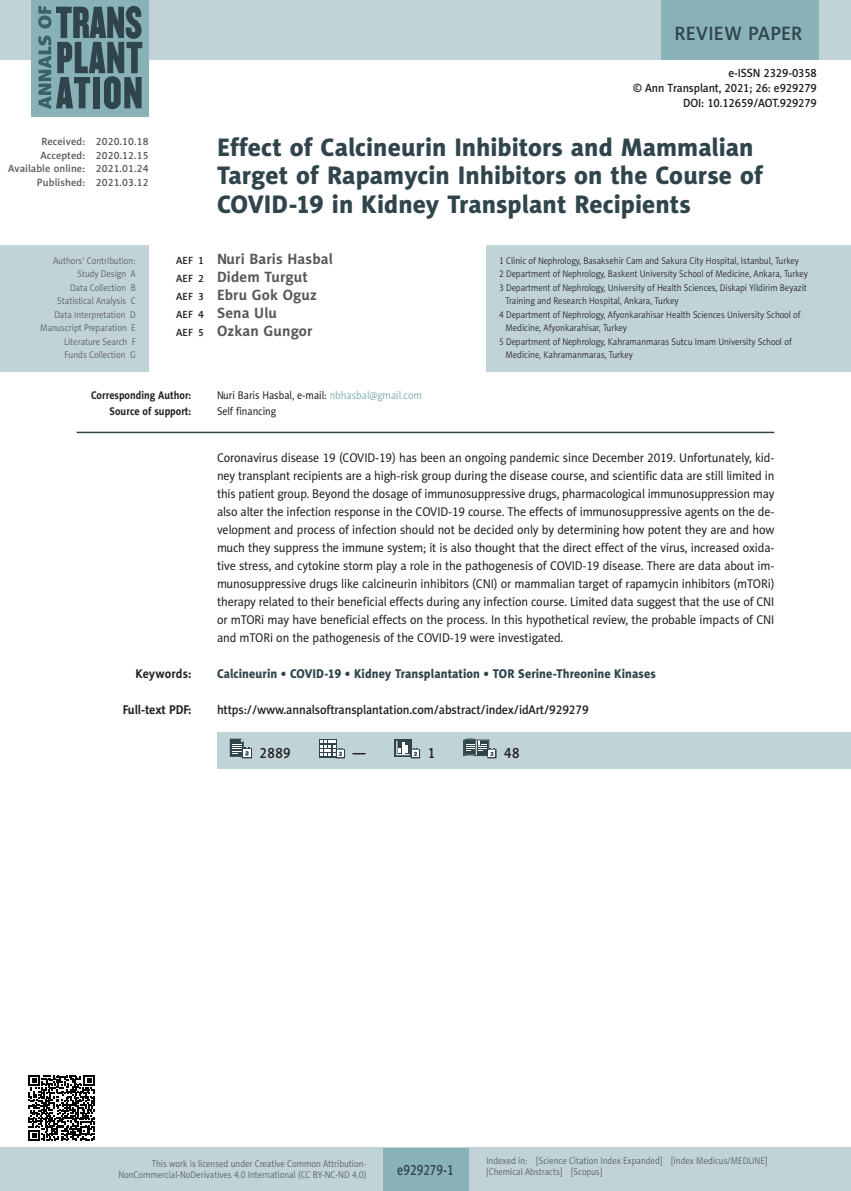
<style>
.page{position:relative;width:851px;height:1191px;background:#fff}
.page>*{position:absolute;margin:0;border:0;box-sizing:border-box;transform-origin:0 0}
.AT_Tytul{font:25.5px/28.5px "Naomi Sans EFN Heavy";color:#2f454b}
.t1{font:19.5px "Naomi Sans EFN Medium";letter-spacing:.01em;color:#2f454b}
.AT_Autorzy{font:700 15px "Naomi Sans EFN";letter-spacing:.01em;color:#57585a}
.AT_e-PAGINA{font:15px "Naomi Sans EFN Medium";color:#2f454b;scale:.8 1}
.AT_dane{font:15px "Naomi Sans EFN Medium";letter-spacing:.03em;color:#231f20;scale:.9 1}
.AT_Summary_body{font:12.75px/18px "Naomi Sans EFN";letter-spacing:-.01em;color:#231f20;text-align:justify;scale:.95 1}
.AT_keywords{font:12.75px "Naomi Sans EFN Heavy";letter-spacing:.005em;color:#2f454b;scale:.95 1}
.AT_full_text_pdf{font:12.75px "Naomi Sans EFN Medium";letter-spacing:-.01em;color:#231f20;scale:.95 1}
.AT_full_text_pdf-2{font:700 12.75px "Naomi Sans EFN";letter-spacing:-.01em;color:#231f20;scale:.95 1}
.AT_keywords-2{font:700 12.75px "Naomi Sans EFN";letter-spacing:.005em;color:#231f20;scale:.95 1}
.AT_full_text_pdf-3{font:12px "Naomi Sans EFN Medium";letter-spacing:-.01em;color:#231f20;scale:.95 1}
.AT_Adres{font:11.25px "Naomi Sans EFN";color:#231f20;scale:.9 1}
.AT_Adres-2{font:700 11.25px "Naomi Sans EFN";color:#231f20;scale:.9 1}
.AT_Support{font:700 11.25px "Naomi Sans EFN";color:#231f20;scale:.9 1}
.AT_Support-2{font:11.25px "Naomi Sans EFN";color:#231f20;scale:.9 1}
.t2{font:10.5px "Naomi Sans EFN Medium";letter-spacing:.01em;color:#57585a}
.AT_Afiliacja{font:9.75px/13.5px "Naomi Sans EFN Light";color:#231f20;scale:.9 1}
.t3{font:9.75px/11.2px "Naomi Sans EFN Light";color:#57585a;scale:.9 1}
.s1{font-family:"Naomi Sans EFN Medium";font-weight:400;font-size:10.5px;color:#231f20}
.s2{color:#89b1b8}
</style>
<div class="page">
<hr style="left:77px;top:432px;width:697px;height:1px;background:#2f454b">
<div style="left:0;top:246px;width:148px;height:126px;background:#c0d3d7"></div>
<div style="left:486px;top:246px;width:364px;height:126px;background:#c0d3d7"></div>
<div style="left:217px;top:732px;width:633px;height:36px;background:#c0d3d7"></div>
<svg style="left:230px;top:738px;width:22px;height:20px"></svg>
<div style="left:319px;top:739px;width:17px;height:18px;background:#2f454b"></div>
<svg style="left:320px;top:740px;width:25px;height:18px"></svg>
<div style="left:394px;top:739px;width:18px;height:18px;background:#2f454b"></div>
<svg style="left:396px;top:741px;width:24px;height:17px"></svg>
<svg style="left:463px;top:738px;width:33px;height:20px"></svg>
<svg style="left:28px;top:1075px;width:67px;height:66px"></svg>
<div style="left:0;top:1148px;width:850px;height:43px;background:#c0d3d7"></div>
<div style="left:383px;top:1147px;width:85px;height:43px;background:#89b1b8"></div>
<div style="left:0;top:0;width:850px;height:60px;background:#c0d3d7"></div>
<div style="left:661px;top:0;width:158px;height:60px;background:#89b1b8"></div>
<div style="left:32px;top:0;width:117px;height:117px;background:#89b1b8"></div>
<svg style="left:38px;top:6px;width:104px;height:103px"></svg>
<h2 class="t1" style="left:674px;top:22px;width:129px">REVIEW PAPER</h2>
<p class="t2" style="left:41px;top:136px;width:109px">Received: 2020.10.18</p>
<p class="t2" style="left:40px;top:149px;width:110px">Accepted: 2020.12.15</p>
<p class="t2" style="left:8px;top:163px;width:142px">Available online: 2021.01.24</p>
<p class="t2" style="left:37px;top:176px;width:113px">Published: 2021.03.12</p>
<p class="t3" style="left:53px;top:255px;width:93px">Authors’ Contribution:</p>
<p class="t3" style="left:77px;top:268px;width:66px">Study Design A</p>
<p class="t3" style="left:70px;top:282px;width:74px">Data Collection B</p>
<p class="t3" style="left:57px;top:295px;width:89px">Statistical Analysis C</p>
<p class="t3" style="left:54px;top:309px;width:92px">Data Interpretation D</p>
<p class="t3" style="left:40px;top:322px;width:107px">Manuscript Preparation E</p>
<p class="t3" style="left:64px;top:336px;width:81px">Literature Search F</p>
<p class="t3" style="left:65px;top:349px;width:80px">Funds Collection G</p>
<p class="AT_full_text_pdf-3" style="left:728px;top:66px;width:95px">e-ISSN 2329-0358</p>
<p class="AT_full_text_pdf-3" style="left:633px;top:81px;width:195px">© Ann Transplant, 2021; 26: e929279</p>
<p class="AT_full_text_pdf-3" style="left:683px;top:96px;width:142px">DOI: 10.12659/AOT.929279</p>
<p class="AT_Tytul" style="left:217px;top:132px;width:547px">Effect of Calcineurin Inhibitors and Mammalian<br>Target of Rapamycin Inhibitors on the Course of<br>COVID-19 in Kidney Transplant Recipients</p>
<p class="AT_Autorzy" style="left:176px;top:250px;width:158px"><span class="s1">AEF 1</span> Nuri Baris Hasbal</p>
<p class="AT_Autorzy" style="left:176px;top:268px;width:133px"><span class="s1">AEF 2</span> Didem Turgut</p>
<p class="AT_Autorzy" style="left:176px;top:286px;width:142px"><span class="s1">AEF 3</span> Ebru Gok Oguz</p>
<p class="AT_Autorzy" style="left:176px;top:304px;width:102px"><span class="s1">AEF 4</span> Sena Ulu</p>
<p class="AT_Autorzy" style="left:176px;top:322px;width:138px"><span class="s1">AEF 5</span> Ozkan Gungor</p>
<p class="AT_Afiliacja" style="left:499px;top:254px;width:335px">1 Clinic of Nephrology, Basaksehir Cam and Sakura City Hospital, Istanbul, Turkey</p>
<p class="AT_Afiliacja" style="left:499px;top:267px;width:345px">2 Department of Nephrology, Baskent University School of Medicine, Ankara, Turkey</p>
<p class="AT_Afiliacja" style="left:505px;top:281px;width:336px;text-indent:-6px">3 Department of Nephrology, University of Health Sciences, Diskapi Yildirim Beyazit<br>Training and Research Hospital, Ankara, Turkey</p>
<p class="AT_Afiliacja" style="left:505px;top:308px;width:329px;text-indent:-6px">4 Department of Nephrology, Afyonkarahisar Health Sciences University School of<br>Medicine, Afyonkarahisar, Turkey</p>
<p class="AT_Afiliacja" style="left:505px;top:335px;width:319px;text-indent:-6px">5 Department of Nephrology, Kahramanmaras Sutcu Imam University School of<br>Medicine, Kahramanmaras, Turkey</p>
<p class="AT_Adres-2" style="left:91px;top:388px;width:113px">Corresponding Author:</p>
<p class="AT_Adres" style="left:217px;top:388px;width:229px">Nuri Baris Hasbal, e-mail: <span class="s2">nbhasbal@gmail.com</span></p>
<p class="AT_Support" style="left:110px;top:404px;width:92px">Source of support:</p>
<p class="AT_Support-2" style="left:217px;top:404px;width:67px">Self financing</p>
<p class="AT_Summary_body" style="left:217px;top:449px;width:588px">Coronavirus disease 19 (COVID-19) has been an ongoing pandemic since December 2019. Unfortunately, kid&shy;ney transplant recipients are a high-risk group during the disease course, and scientific data are still limited in this patient group. Beyond the dosage of immunosuppressive drugs, pharmacological immunosuppression may also alter the infection response in the COVID-19 course. The effects of immunosuppressive agents on the de&shy;velopment and process of infection should not be decided only by determining how potent they are and how much they suppress the immune system; it is also thought that the direct effect of the virus, increased oxida&shy;tive stress, and cytokine storm play a role in the pathogenesis of COVID-19 disease. There are data about im&shy;munosuppressive drugs like calcineurin inhibitors (CNI) or mammalian target of rapamycin inhibitors (mTORi) therapy related to their beneficial effects during any infection course. Limited data suggest that the use of CNI or mTORi may have beneficial effects on the process. In this hypothetical review, the probable impacts of CNI and mTORi on the pathogenesis of the COVID-19 were investigated.</p>
<p class="AT_keywords-2" style="left:135px;top:666px;width:60px">Keywords:</p>
<p class="AT_keywords" style="left:217px;top:666px;width:463px">Calcineurin • COVID-19 • Kidney Transplantation • TOR Serine-Threonine Kinases</p>
<p class="AT_full_text_pdf-2" style="left:123px;top:702px;width:74px">Full-text PDF:</p>
<p class="AT_full_text_pdf" style="left:217px;top:702px;width:393px">https://www.annalsoftransplantation.com/abstract/index/idArt/929279</p>
<p class="AT_dane" style="left:259px;top:744px;width:36px">2889</p>
<p class="AT_dane" style="left:352px;top:744px;width:16px">—</p>
<p class="AT_dane" style="left:427px;top:744px;width:10px">1</p>
<p class="AT_dane" style="left:504px;top:744px;width:19px">48</p>
<p class="t3" style="left:118px;top:1158px;width:277px;text-align:right">This work is licensed under Creative Common Attribution-<br>NonCommercial-NoDerivatives 4.0 International (CC BY-NC-ND 4.0)</p>
<p class="AT_e-PAGINA" style="left:397px;top:1160px;width:72px">e929279-1</p>
<p class="t3" style="left:486px;top:1155px;width:313px">Indexed in: [Science Citation Index Expanded] [Index Medicus/MEDLINE] [Chemical Abstracts] [Scopus]</p>
</div>
